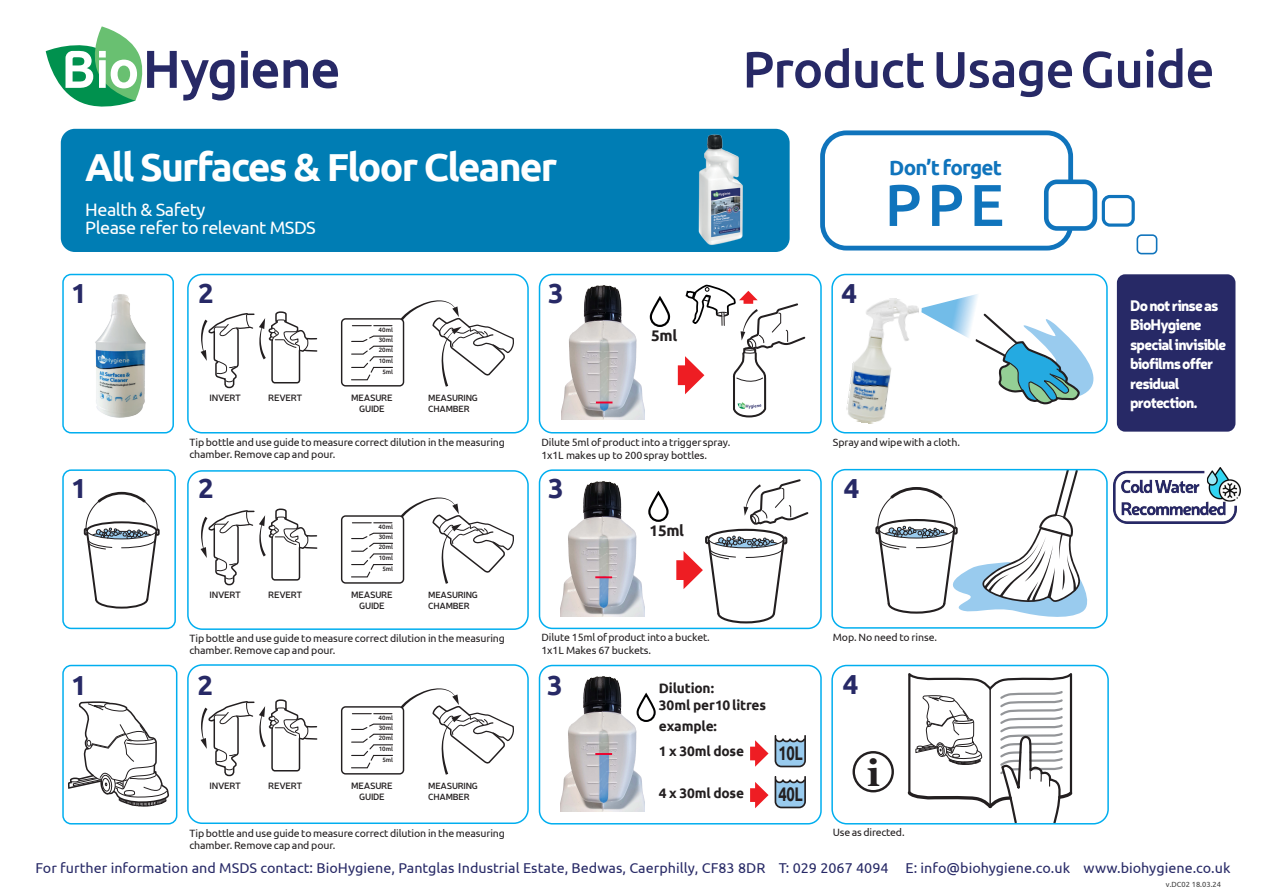
<style>
.page{position:relative;width:1263px;height:893px;background:#fff}
.page>*{position:absolute;margin:0;border:0;box-sizing:border-box;transform-origin:0 0}
.t1{font:500 58.95px "Ubuntu";color:#1074bc}
.t2{font:500 51px "Ubuntu";letter-spacing:-.02em;color:#272966}
.t3{font:700 39px "Ubuntu";letter-spacing:-.045em;color:#fff}
.t4{font:700 36.45px "Georgia";color:#231f20}
.t5{font:700 27.45px "Ubuntu";color:#272966}
.t6{font:700 20.7px "Ubuntu";letter-spacing:-.04em;color:#1074bc}
.t7{font:700 19.65px/41px "Ubuntu";letter-spacing:-.025em;color:#231f20;scale:.75 1}
.t8{font:18px/18px "Ubuntu";letter-spacing:-.025em;color:#fff}
.t9{font:700 15.3px "Ubuntu";letter-spacing:-.02em;color:#231f20}
.t10{font:900 15px/19.5px "Neris";letter-spacing:-.055em;color:#fff}
.t11{font:14.25px "Ubuntu";color:#272966}
.t12{font:700 13.8px/16.5px "Ubuntu";letter-spacing:-.015em;color:#231f20}
.t13{font:10.5px/12px "Ubuntu";letter-spacing:-.015em;color:#231f20}
.t14{font:600 9.15px/10.9px "Neris";letter-spacing:-.025em;color:#231f20;text-align:center}
.t15{font:600 9px/10.8px "Neris";letter-spacing:-.025em;color:#231f20}
.t16{font:7.5px "Ubuntu";color:#404040}
.t17{font:500 6.15px/10.5px "Ubuntu";letter-spacing:-.01em;color:#231f20;text-align:right}
</style>
<div class="page">
<svg style="left:46px;top:26px;width:188px;height:81px"></svg>
<svg style="left:241px;top:51px;width:37px;height:37px"></svg>
<svg style="left:284px;top:60px;width:54px;height:28px"></svg>
<svg style="left:648px;top:493px;width:21px;height:29px"></svg>
<svg style="left:83px;top:491px;width:77px;height:118px"></svg>
<svg style="left:649px;top:298px;width:22px;height:29px"></svg>
<svg style="left:874px;top:468px;width:221px;height:149px"></svg>
<svg style="left:774px;top:735px;width:32px;height:33px"></svg>
<svg style="left:774px;top:776px;width:32px;height:33px"></svg>
<svg style="left:644px;top:695px;width:12px;height:27px"></svg>
<svg style="left:750px;top:740px;width:18px;height:27px"></svg>
<svg style="left:750px;top:782px;width:18px;height:26px"></svg>
<svg style="left:905px;top:673px;width:170px;height:152px"></svg>
<div style="left:852px;top:751px;width:42px;height:41px;border:2px solid #231f20;border-radius:50%"></div>
<svg style="left:68px;top:701px;width:101px;height:105px"></svg>
<svg style="left:676px;top:479px;width:133px;height:145px"></svg>
<svg style="left:201px;top:311px;width:117px;height:78px"></svg>
<svg style="left:401px;top:300px;width:113px;height:87px"></svg>
<svg style="left:201px;top:508px;width:117px;height:78px"></svg>
<svg style="left:401px;top:497px;width:113px;height:87px"></svg>
<svg style="left:201px;top:699px;width:117px;height:78px"></svg>
<svg style="left:401px;top:688px;width:113px;height:87px"></svg>
<div style="left:61px;top:129px;width:729px;height:123px;background:#007db4;border-radius:14px"></div>
<div style="left:62px;top:469px;width:114px;height:160px;border:2px solid #00aeef;border-radius:8px"></div>
<div style="left:539px;top:469px;width:283px;height:160px;border:2px solid #00aeef;border-radius:13px"></div>
<div style="left:831px;top:665px;width:278px;height:159px;border:2px solid #00aeef;border-radius:15px"></div>
<div style="left:62px;top:665px;width:115px;height:159px;border:2px solid #00aeef;border-radius:8px"></div>
<div style="left:539px;top:665px;width:283px;height:159px;border:2px solid #00aeef;border-radius:13px"></div>
<div style="left:831px;top:469px;width:277px;height:160px;border:2px solid #00aeef;border-radius:13px"></div>
<div style="left:62px;top:274px;width:112px;height:159px;border:2px solid #00aeef;border-radius:8px"></div>
<div style="left:187px;top:274px;width:342px;height:159px;border:2px solid #00aeef;border-radius:14px"></div>
<div style="left:187px;top:470px;width:342px;height:160px;border:2px solid #00aeef;border-radius:14px"></div>
<div style="left:187px;top:664px;width:342px;height:160px;border:2px solid #00aeef;border-radius:14px"></div>
<div style="left:539px;top:274px;width:283px;height:159px;border:2px solid #00aeef;border-radius:13px"></div>
<div style="left:831px;top:274px;width:277px;height:159px;border:2px solid #00aeef;border-radius:13px"></div>
<div style="left:820px;top:130px;width:253px;height:120px;border:5px solid #1074bc;border-radius:24px"></div>
<div style="left:1046px;top:182px;width:49px;height:46px;background:#fff;border-radius:11px"></div>
<div style="left:1044px;top:180px;width:53px;height:51px;border:5px solid #1074bc;border-radius:11px"></div>
<div style="left:1102px;top:195px;width:33px;height:32px;border:3px solid #1074bc;border-radius:7px"></div>
<div style="left:1136px;top:234px;width:21px;height:20px;border:2px solid #1074bc;border-radius:4px"></div>
<div style="left:1117px;top:274px;width:118px;height:158px;background:#272966;border-radius:8px"></div>
<svg style="left:678px;top:284px;width:128px;height:134px"></svg>
<img style="left:95px;top:294px;width:51px;height:124px">
<img style="left:698px;top:134px;width:45px;height:111px">
<svg style="left:352px;top:325px;width:40px;height:1px"></svg>
<svg style="left:351px;top:335px;width:42px;height:46px"></svg>
<div style="left:341px;top:318px;width:63px;height:69px;border:1px solid #231f20;border-radius:4px"></div>
<svg style="left:352px;top:522px;width:40px;height:1px"></svg>
<svg style="left:351px;top:532px;width:42px;height:46px"></svg>
<div style="left:341px;top:515px;width:63px;height:69px;border:1px solid #231f20;border-radius:4px"></div>
<svg style="left:352px;top:713px;width:40px;height:1px"></svg>
<svg style="left:351px;top:723px;width:42px;height:46px"></svg>
<div style="left:341px;top:706px;width:63px;height:68px;border:1px solid #231f20;border-radius:4px"></div>
<img style="left:561px;top:285px;width:84px;height:134px">
<img style="left:560px;top:677px;width:84px;height:134px">
<svg style="left:921px;top:292px;width:196px;height:113px"></svg>
<img style="left:846px;top:298px;width:73px;height:126px">
<img style="left:560px;top:482px;width:84px;height:134px">
<img style="left:1114px;top:468px;width:127px;height:55px">
<h3 class="t3" style="left:85px;top:144px;width:473px">All Surfaces &amp; Floor Cleaner</h3>
<h3 class="t8" style="left:85px;top:200px;width:232px">Health &amp; Safety<br>Please refer to relevant MSDS</h3>
<h2 class="t2" style="left:743px;top:37px;width:473px">Product Usage Guide</h2>
<h3 class="t6" style="left:889px;top:155px;width:114px">Don’t forget</h3>
<h1 class="t1" style="left:885px;top:168px;width:121px">PPE</h1>
<h3 class="t5" style="left:71px;top:277px;width:17px">1</h3>
<h3 class="t5" style="left:548px;top:277px;width:17px">3</h3>
<h3 class="t5" style="left:198px;top:277px;width:17px">2</h3>
<h3 class="t5" style="left:841px;top:277px;width:17px">4</h3>
<p class="t17" style="left:379px;top:324px;width:16px">40ml<br>30ml<br>20ml<br>10ml<br>5ml</p>
<p class="t15" style="left:428px;top:392px;width:51px">MEASURING<br>CHAMBER</p>
<p class="t14" style="left:209px;top:392px;width:33px">INVERT</p>
<p class="t14" style="left:268px;top:392px;width:36px">REVERT</p>
<p class="t14" style="left:351px;top:392px;width:43px">MEASURE<br>GUIDE</p>
<p class="t13" style="left:190px;top:436px;width:317px">Tip bottle and use guide to measure correct dilution in the measuring chamber. Remove cap and pour.</p>
<h3 class="t9" style="left:651px;top:326px;width:28px">5ml</h3>
<p class="t13" style="left:541px;top:436px;width:191px;line-height:12.9px">Dilute 5ml ofproduct into a trigger spray.<br>1x1L makes up to 200 spray bottles.</p>
<p class="t13" style="left:833px;top:436px;width:129px">Spray and wipe with a cloth.</p>
<h3 class="t5" style="left:71px;top:472px;width:17px">1</h3>
<h3 class="t5" style="left:548px;top:472px;width:17px">3</h3>
<h3 class="t5" style="left:198px;top:472px;width:17px">2</h3>
<p class="t17" style="left:379px;top:521px;width:16px">40ml<br>30ml<br>20ml<br>10ml<br>5ml</p>
<p class="t14" style="left:209px;top:589px;width:33px">INVERT</p>
<p class="t14" style="left:268px;top:589px;width:36px">REVERT</p>
<p class="t14" style="left:351px;top:589px;width:43px">MEASURE<br>GUIDE</p>
<p class="t15" style="left:428px;top:589px;width:51px">MEASURING<br>CHAMBER</p>
<h3 class="t9" style="left:650px;top:521px;width:36px">15ml</h3>
<p class="t13" style="left:190px;top:632px;width:317px">Tip bottle and use guide to measure correct dilution in the measuring chamber. Remove cap and pour.</p>
<p class="t13" style="left:541px;top:631px;width:170px;line-height:12.9px">Dilute 15ml ofproduct into a bucket.<br>1x1L Makes 67 buckets.</p>
<h3 class="t5" style="left:844px;top:471px;width:17px">4</h3>
<p class="t13" style="left:833px;top:631px;width:106px">Mop. No need to rinse.</p>
<h3 class="t5" style="left:71px;top:669px;width:17px">1</h3>
<h3 class="t5" style="left:547px;top:669px;width:17px">3</h3>
<h3 class="t5" style="left:843px;top:667px;width:17px">4</h3>
<h3 class="t5" style="left:197px;top:669px;width:17px">2</h3>
<h3 class="t12" style="left:659px;top:680px;width:109px">Dilution:<br>30ml per 10 litres</h3>
<h3 class="t12" style="left:659px;top:713px;width:87px;line-height:25.5px">example:<br>1 x 30ml dose</h3>
<h3 class="t12" style="left:659px;top:785px;width:87px">4 x 30ml dose</h3>
<p class="t17" style="left:379px;top:712px;width:16px">40ml<br>30ml<br>20ml<br>10ml<br>5ml</p>
<h3 class="t7" style="left:778px;top:732px;width:34px">10L<br>40L</h3>
<p class="t14" style="left:209px;top:780px;width:33px">INVERT</p>
<p class="t14" style="left:268px;top:780px;width:36px">REVERT</p>
<p class="t14" style="left:351px;top:780px;width:43px">MEASURE<br>GUIDE</p>
<p class="t15" style="left:428px;top:780px;width:51px">MEASURING<br>CHAMBER</p>
<h3 class="t4" style="left:867px;top:745px;width:14px">i</h3>
<p class="t13" style="left:190px;top:827px;width:317px">Tip bottle and use guide to measure correct dilution in the measuring chamber. Remove cap and pour.</p>
<p class="t13" style="left:833px;top:826px;width:73px">Use as directed.</p>
<h3 class="t10" style="left:1130px;top:295px;width:98px">Do not rinse as<br>BioHygiene special invisible biofilms offer residual protection.</h3>
<h3 class="t11" style="left:35px;top:859px;width:1197px">For further information and MSDS contact: BioHygiene, Pantglas Industrial Estate, Bedwas, Caerphilly, CF83 8DR T: 029 2067 4094 E: info@biohygiene.co.uk www.biohygiene.co.uk</h3>
<p class="t16" style="left:1166px;top:879px;width:57px">v.DC02 18.03.24</p>
</div>
